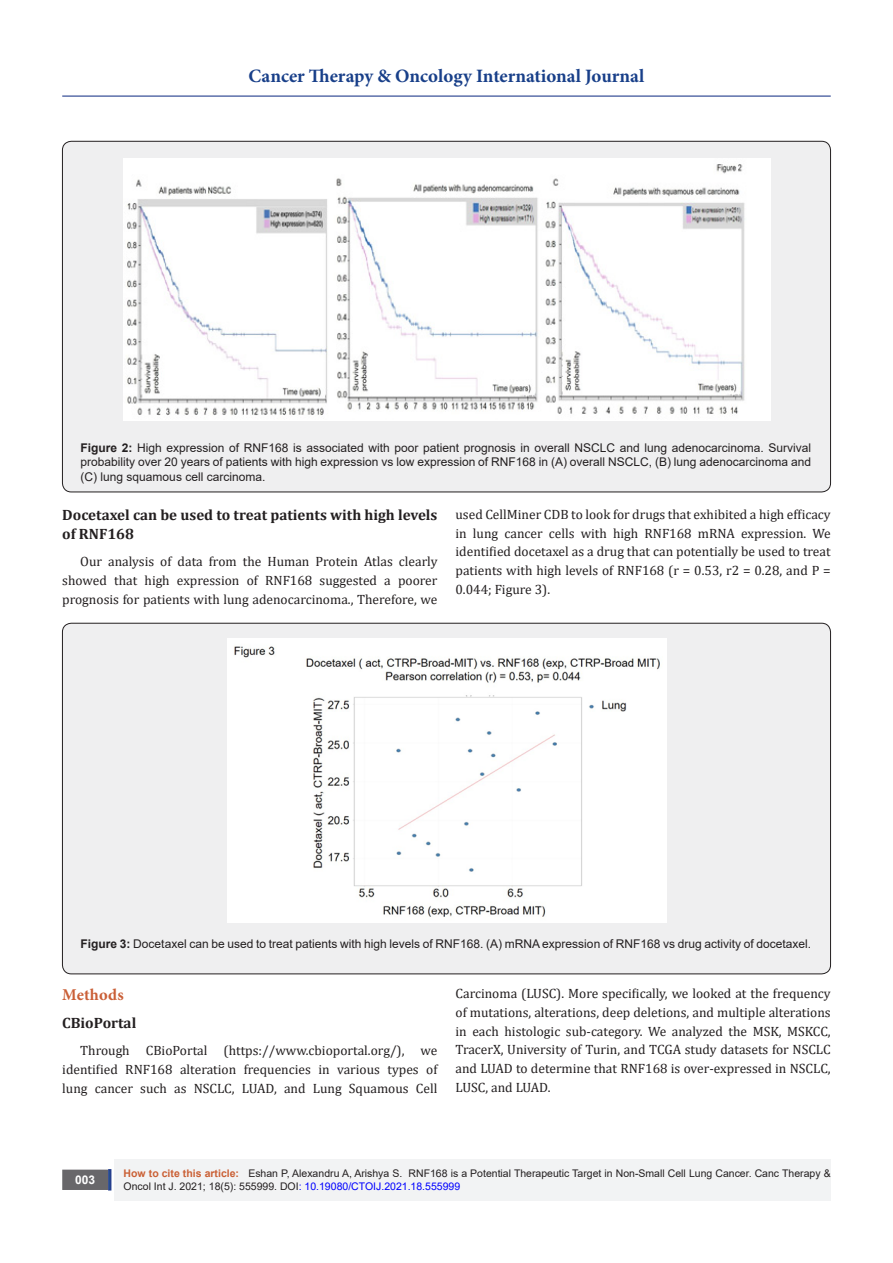
<style>
.page{position:relative;width:893px;height:1263px;background:#fff}
.page>*{position:absolute;margin:0;border:0;box-sizing:border-box;transform-origin:0 0}
.t1{font:700 18.9px "Minion Pro";color:#183f89}
.t2{font:700 16.5px "Minion Pro";letter-spacing:.01em;color:#ca5f37}
.Default{font:700 15px/18.8px "Cambria";color:#231f20}
.Default-2{font:13.5px/18.8px "Cambria";color:#231f20;text-align:justify}
.t3{font:12px/14.4px "Arial";color:#231f20;text-align:justify}
.t4{font:700 12px "Arial";color:#fff}
.t5{font:10.5px/12.6px "Arial";color:#231f20}
.s1{font-weight:700}
.s2{font-weight:700;color:#ca6035}
.s3{color:#00f}
</style>
<div class="page">
<div style="left:63px;top:1170px;width:44px;height:19px;background:#68676a"></div>
<div style="left:62px;top:1169px;width:46px;height:21px;border:2px solid #68676a"></div>
<div style="left:108px;top:1169px;width:3px;height:21px;background:#1c6d90;border:2px solid #253f8e"></div>
<hr style="left:62px;top:96px;width:769px;height:1px;background:#253f8e">
<div style="left:115px;top:1159px;width:716px;height:41px;background:#f2f3f4"></div>
<div style="left:62px;top:141px;width:768px;height:351px;background:#efeff0;border-radius:9px"></div>
<img style="left:124px;top:159px;width:646px;height:262px">
<div style="left:62px;top:623px;width:768px;height:351px;background:#efeff0;border-radius:9px"></div>
<img style="left:228px;top:638px;width:438px;height:284px">
<h1 class="t1" style="left:249px;top:63px;width:397px">Cancer Therapy &amp; Oncology International Journal</h1>
<p class="t3" style="left:81px;top:440px;width:732px"><span class="s1">Figure 2:</span> High expression of RNF168 is associated with poor patient prognosis in overall NSCLC and lung adenocarcinoma. Survival probability over 20 years of patients with high expression vs low expression of RNF168 in (A) overall NSCLC, (B) lung adenocarcinoma and (C) lung squamous cell carcinoma.</p>
<p class="Default" style="left:62px;top:505px;width:377px">Docetaxel can be used to treat patients with high levels of RNF168</p>
<p class="Default-2" style="left:62px;top:552px;width:377px;text-indent:18px">Our analysis of data from the Human Protein Atlas clearly showed that high expression of RNF168 suggested a poorer prognosis for patients with lung adenocarcinoma., Therefore, we</p>
<p class="Default-2" style="left:455px;top:505px;width:377px">used CellMiner CDB to look for drugs that exhibited a high efficacy in lung cancer cells with high RNF168 mRNA expression. We identified docetaxel as a drug that can potentially be used to treat patients with high levels of RNF168 (r = 0.53, r2 = 0.28, and P = 0.044; Figure 3).</p>
<p class="t3" style="left:81px;top:937px;width:732px"><span class="s1">Figure 3:</span> Docetaxel can be used to treat patients with high levels of RNF168. (A) mRNA expression of RNF168 vs drug activity of docetaxel.</p>
<p class="t2" style="left:62px;top:983px;width:63px">Methods</p>
<p class="Default" style="left:62px;top:1013px;width:76px">CBioPortal</p>
<p class="Default-2" style="left:62px;top:1041px;width:377px;text-indent:18px">Through CBioPortal (https://www.cbioportal.org/), we identified RNF168 alteration frequencies in various types of lung cancer such as NSCLC, LUAD, and Lung Squamous Cell</p>
<p class="Default-2" style="left:455px;top:984px;width:377px">Carcinoma (LUSC). More specifically, we looked at the frequency of mutations, alterations, deep deletions, and multiple alterations in each histologic sub-category. We analyzed the MSK, MSKCC, TracerX, University of Turin, and TCGA study datasets for NSCLC and LUAD to determine that RNF168 is over-expressed in NSCLC, LUSC, and LUAD.</p>
<p class="t4" style="left:75px;top:1171px;width:22px">003</p>
<p class="t5" style="left:124px;top:1167px;width:709px"><span class="s2">How to cite this article:</span> Eshan P, Alexandru A, Arishya S. RNF168 is a Potential Therapeutic Target in Non-Small Cell Lung Cancer. Canc Therapy &amp;<br>Oncol Int J. 2021; 18(5): 555999. DOI<span class="s3">: 10.19080/CTOIJ.2021.18.555999</span></p>
</div>
